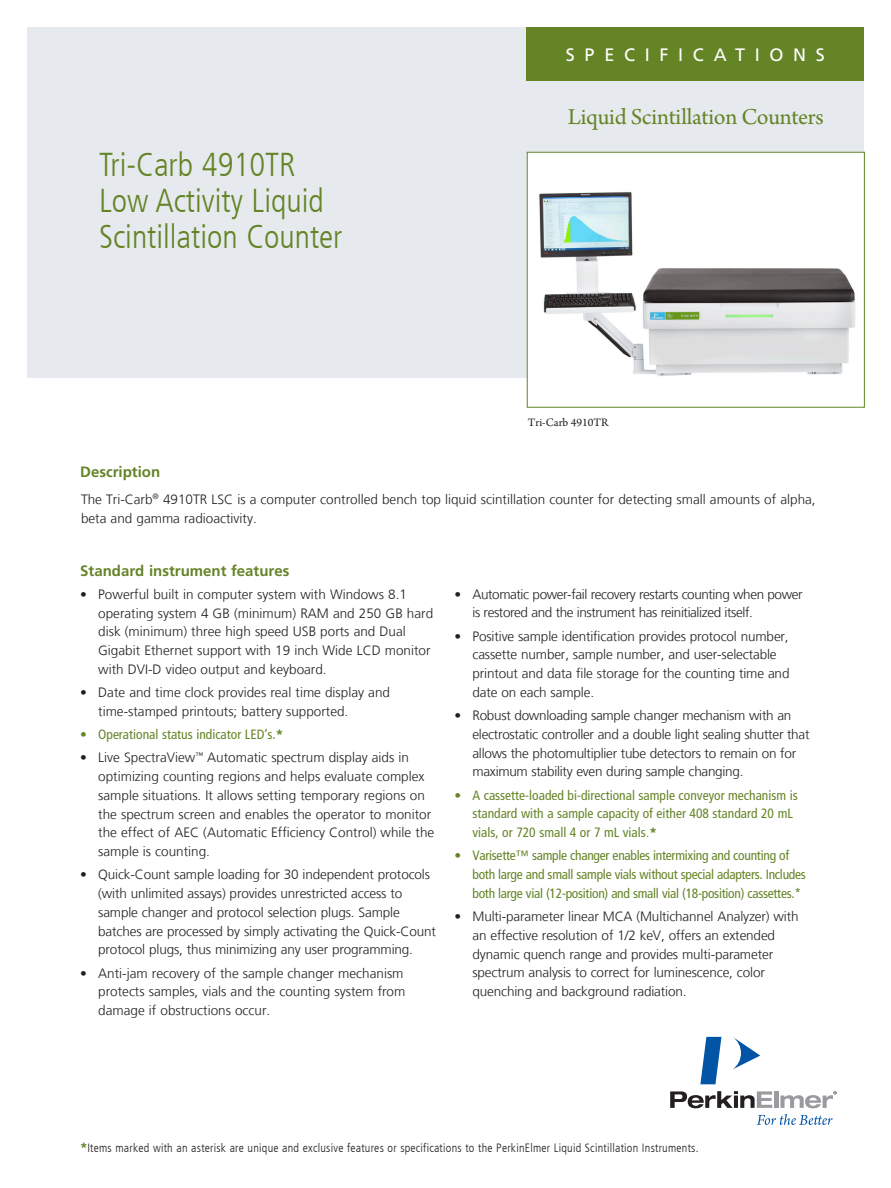
<style>
.page{position:relative;width:891px;height:1188px;background:#fff}
.page>*{position:absolute;margin:0;border:0;box-sizing:border-box;transform-origin:0 0}
.Intro_Head{font:300 condensed 33px/36px "Frutiger LT Com";color:#648426}
.Product_header_panto{font:24px "Arno Pro";letter-spacing:-.01em;color:#648426}
.t1{font:18px "Frutiger LT Com";letter-spacing:.54em;color:#fff}
.Paragraph_Head{font:700 15px "Frutiger LT Com";color:#648426}
.Bullet_Copy_Frutiger{font:300 13.5px/18.8px "Frutiger LT Com";letter-spacing:-.01em;color:#231f20}
.Bullet_Copy_Frutiger-2{font:condensed 13.5px/18.8px "Frutiger LT Com";letter-spacing:-.02em;color:#648426}
.Bullet_Copy_Frutiger-3{font:condensed 13.5px/18.8px "Frutiger LT Com";color:#648426}
.Bullet_Copy_Frutiger-4{font:300 13.5px/18.8px "Frutiger LT Com";letter-spacing:-.03em;color:#231f20}
.t2{font:300 condensed 12px "Frutiger LT Com";letter-spacing:.02em;color:#231f20}
.Photo_Captions_black{font:12px "Arno Pro";color:#231f20}
.s1{font-weight:300;font-stretch:normal}
.s2{font-weight:700;font-stretch:normal}
.s3{font-weight:700;font-stretch:normal;font-size:13.5px;color:#648426}
</style>
<div class="page">
<svg style="left:670px;top:1091px;width:102px;height:17px"></svg>
<hr style="left:774px;top:1091px;width:4px;height:17px;background:#999b9e">
<svg style="left:733px;top:1037px;width:27px;height:32px"></svg>
<svg style="left:700px;top:1037px;width:21px;height:47px"></svg>
<svg style="left:780px;top:1091px;width:57px;height:17px"></svg>
<svg style="left:757px;top:1114px;width:76px;height:11px"></svg>
<div style="left:27px;top:27px;width:837px;height:351px;background:#e6eaee"></div>
<div style="left:526px;top:27px;width:338px;height:54px;background:#648426"></div>
<div style="left:527px;top:152px;width:337px;height:255px;background:#fff"></div>
<img style="left:539px;top:192px;width:317px;height:184px">
<div style="left:527px;top:152px;width:338px;height:255px;border:1px solid #648426"></div>
<p class="t1" style="left:566px;top:44px;width:261px">SPECIFICATIONS</p>
<p class="Intro_Head" style="left:99px;top:147px;width:198px">Tri-Carb 4910TR</p>
<p class="Intro_Head" style="left:99px;top:183px;width:245px">Low Activity Liquid<br>Scintillation Counter</p>
<p class="Product_header_panto" style="left:568px;top:103px;width:257px">Liquid Scintillation Counters</p>
<p class="Photo_Captions_black" style="left:528px;top:415px;width:82px">Tri-Carb 4910TR</p>
<p class="Paragraph_Head" style="left:80px;top:463px;width:81px">Description</p>
<p class="Bullet_Copy_Frutiger" style="left:81px;top:490px;width:736px">The Tri-Carb<sup>®</sup> 4910TR LSC is a computer controlled bench top liquid scintillation counter for detecting small amounts of alpha, beta and gamma radioactivity.</p>
<p class="Paragraph_Head" style="left:80px;top:562px;width:211px">Standard instrument features</p>
<p class="Bullet_Copy_Frutiger" style="left:98px;top:585px;width:336px;text-indent:-18px">• Powerful built in computer system with Windows 8.1 operating system 4 GB (minimum) RAM and 250 GB hard disk (minimum) three high speed USB ports and Dual Gigabit Ethernet support with 19 inch Wide LCD monitor with DVI-D video output and keyboard.</p>
<p class="Bullet_Copy_Frutiger" style="left:98px;top:683px;width:293px;text-indent:-18px">• Date and time clock provides real time display and time-stamped printouts; battery supported.</p>
<p class="Bullet_Copy_Frutiger-3" style="left:80px;top:725px;width:205px"><span class="s1">•</span> Operational status indicator LED’s.<span class="s2">*</span></p>
<p class="Bullet_Copy_Frutiger" style="left:98px;top:749px;width:338px;text-indent:-18px">• Live SpectraView<sup>™</sup> Automatic spectrum display aids in optimizing counting regions and helps evaluate complex sample situations. It allows setting temporary regions on the spectrum screen and enables the operator to monitor the effect of AEC (Automatic Efficiency Control) while the sample is counting.</p>
<p class="Bullet_Copy_Frutiger" style="left:98px;top:866px;width:339px;text-indent:-18px">• Quick-Count sample loading for 30 independent protocols (with unlimited assays) provides unrestricted access to sample changer and protocol selection plugs. Sample batches are processed by simply activating the Quick-Count protocol plugs, thus minimizing any user programming.</p>
<p class="Bullet_Copy_Frutiger" style="left:98px;top:964px;width:309px;text-indent:-18px">• Anti-jam recovery of the sample changer mechanism protects samples, vials and the counting system from damage if obstructions occur.</p>
<p class="Bullet_Copy_Frutiger-4" style="left:472px;top:585px;width:332px;text-indent:-18px">• Automatic power-fail recovery restarts counting when power is restored and the instrument has reinitialized itself.</p>
<p class="Bullet_Copy_Frutiger" style="left:472px;top:627px;width:319px;text-indent:-18px">• Positive sample identification provides protocol number, cassette number, sample number, and user-selectable printout and data file storage for the counting time and date on each sample.</p>
<p class="Bullet_Copy_Frutiger" style="left:472px;top:706px;width:339px;text-indent:-18px">• Robust downloading sample changer mechanism with an electrostatic controller and a double light sealing shutter that allows the photomultiplier tube detectors to remain on for maximum stability even during sample changing.</p>
<p class="Bullet_Copy_Frutiger-3" style="left:472px;top:786px;width:327px;text-indent:-18px"><span class="s1">•</span> A cassette-loaded bi-directional sample conveyor mechanism is standard with a sample capacity of either 408 standard 20 mL vials, or 720 small 4 or 7 mL vials<span class="s1">.</span><span class="s2">*</span></p>
<p class="Bullet_Copy_Frutiger-2" style="left:472px;top:846px;width:335px;text-indent:-18px"><span class="s1">•</span> Varisette™ sample changer enables intermixing and counting of both large and small sample vials without special adapters. Includes both large vial (12-position) and small vial (18-position) cassettes.*</p>
<p class="Bullet_Copy_Frutiger" style="left:472px;top:907px;width:328px;text-indent:-18px">• Multi-parameter linear MCA (Multichannel Analyzer) with an effective resolution of 1/2 keV, offers an extended dynamic quench range and provides multi-parameter spectrum analysis to correct for luminescence, color quenching and background radiation.</p>
<p class="t2" style="left:80px;top:1141px;width:620px"><span class="s3">*</span>Items marked with an asterisk are unique and exclusive features or specifications to the PerkinElmer Liquid Scintillation Instruments.</p>
</div>
